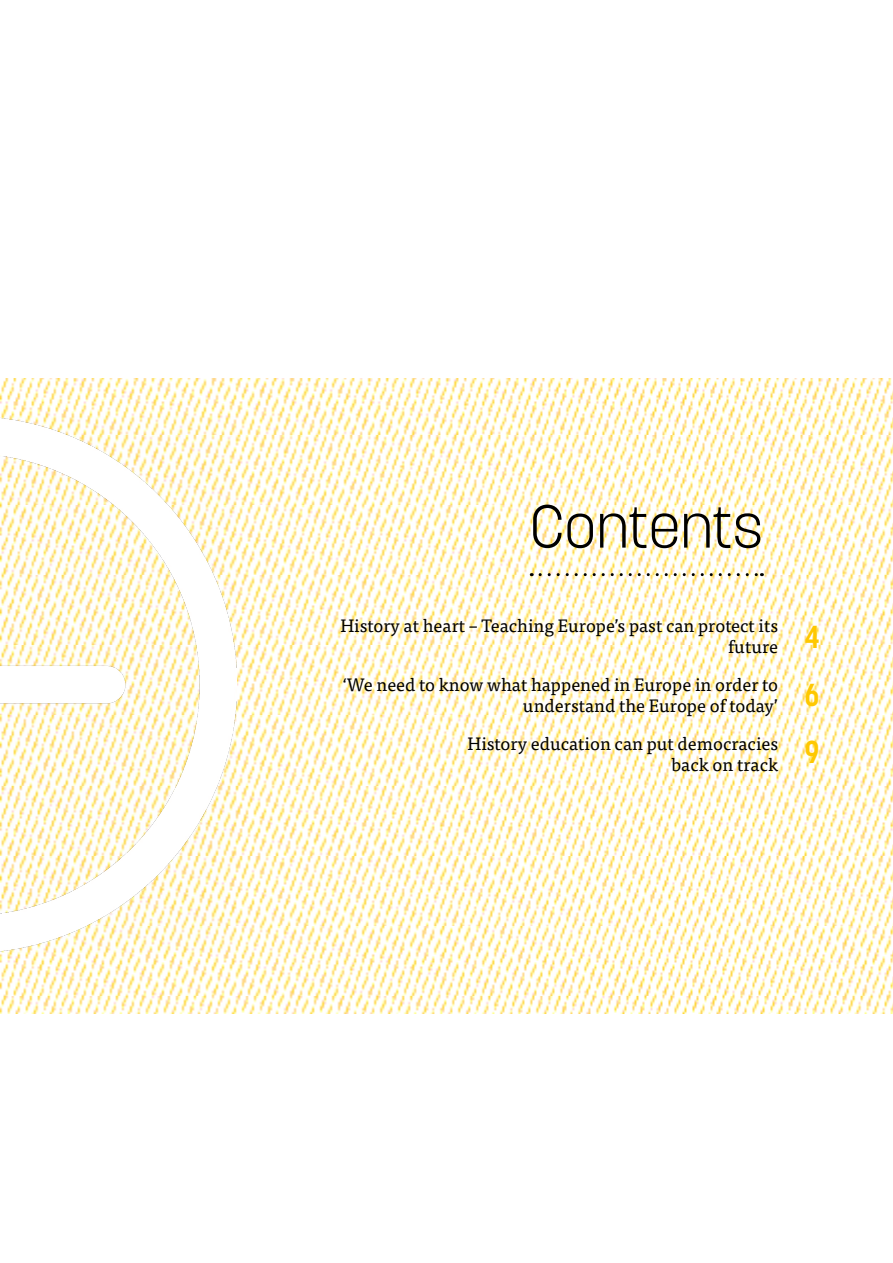
<style>
.page{position:relative;width:893px;height:1263px;background:#fff}
.page>*{position:absolute;margin:0;border:0;box-sizing:border-box;transform-origin:0 0}
.t1{font:300 60px "Korolev";color:#000}
.t2{font:700 31.5px/57.4px "Korolev Condensed";color:#fec800;text-align:justify}
.t3{font:18px/21px "Tisa Pro";color:#000;text-align:right}
</style>
<div class="page">
<img style="left:0;top:378px;width:893px;height:635px">
<img style="left:0;top:416px;width:237px;height:537px">
<svg style="left:540px;top:573px;width:222px;height:3px"></svg>
<h1 class="t1" style="left:530px;top:488px;width:235px">Contents</h1>
<p class="t3" style="left:340px;top:614px;width:439px">History at heart – Teaching Europe’s past can protect its future</p>
<p class="t3" style="left:342px;top:673px;width:437px">‘We need to know what happened in Europe in order to understand the Europe of today’</p>
<p class="t3" style="left:467px;top:732px;width:312px">History education can put democracies back on track</p>
<h2 class="t2" style="left:805px;top:608px;width:16px">4<br>6<br>9</h2>
</div>
